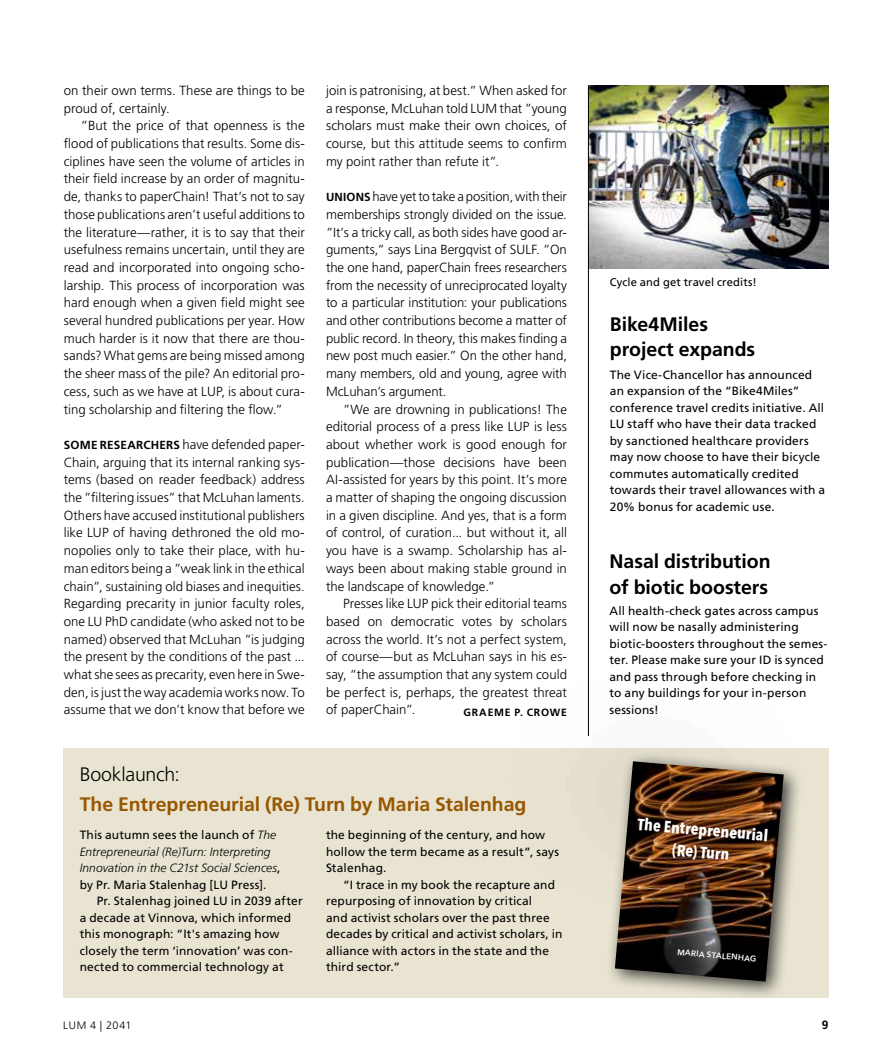
<style>
.page{position:relative;width:893px;height:1063px;background:#fff}
.page>*{position:absolute;margin:0;border:0;box-sizing:border-box;transform-origin:0 0}
.t1{font:700 19.5px/25.5px "Frutiger LT Std";color:#000}
.t2{font:700 19.5px "Frutiger LT Std";letter-spacing:-.005em;color:#985700}
.t3{font:300 19.5px "Frutiger LT Std";letter-spacing:-.01em;color:#000}
.t4{font:700 16.35px/22.4px "Avenir Next Condensed";color:#fff;text-align:center}
.t5{font:300 13.2px/17.7px "Frutiger LT Std";letter-spacing:.005em;color:#000;text-align:justify}
.t6{font:12px/16.5px "Frutiger LT Std";letter-spacing:.01em;color:#000}
.t7{font:italic 300 12px/16.5px "Frutiger LT Std";letter-spacing:.005em;color:#000}
.t8{font:700 12px "Frutiger LT Std";color:#000}
.t9{font:11.25px "Frutiger LT Std";letter-spacing:.01em;color:#000}
.t10{font:300 10.8px "Frutiger LT Std";letter-spacing:.055em;color:#000}
.t11{font:700 10.5px "Frutiger LT Std";letter-spacing:.075em;color:#000}
.t12{font:600 8.1px "Avenir Next";color:#fff}
.s1{font-weight:700;font-size:11.7px}
.s2{font-weight:400;font-style:normal}
</style>
<div class="page">
<div style="left:64px;top:748px;width:765px;height:249px;background:#e9e4d2"></div>
<img style="left:589px;top:85px;width:239px;height:184px">
<div style="left:605px;top:751px;width:198px;height:250px;background:#000;opacity:.75"></div>
<img style="left:615px;top:908px;width:169px;height:74px">
<div style="left:510px;top:677px;width:293px;height:231px;background:#000;opacity:.75"></div>
<hr style="left:588px;top:85px;width:1px;height:651px;background:#000">
<p class="t5" style="left:64px;top:82px;width:242px">on their own terms. These are things to be proud of, certainly.</p>
<p class="t5" style="left:64px;top:117px;width:242px;text-indent:17px">”But the price of that openness is the flood of publications that results. Some dis&shy;ciplines have seen the volume of articles in their field increase by an order of magnitu&shy;de, thanks to paperChain! That’s not to say those publications aren’t useful additions to the literature—rather, it is to say that their usefulness remains uncertain, until they are read and incorporated into ongoing scho&shy;larship. This process of incorporation was hard enough when a given field might see several hundred publications per year. How much harder is it now that there are thou&shy;sands? What gems are being missed among the sheer mass of the pile? An editorial pro&shy;cess, such as we have at LUP, is about cura&shy;ting scholarship and filtering the flow.”</p>
<p class="t5" style="left:64px;top:436px;width:242px"><span class="s1">SOME RESEARCHERS</span> have defended paper-Chain, arguing that its internal ranking sys&shy;tems (based on reader feedback) address the ”filtering issues” that McLuhan laments.<br>Others have accused institutional publishers like LUP of having dethroned the old mo&shy;nopolies only to take their place, with hu&shy;man editors being a ”weak link in the ethical chain”, sustaining old biases and inequities.<br>Regarding precarity in junior faculty roles, one LU PhD candidate (who asked not to be named) observed that McLuhan ”is judging the present by the conditions of the past ... what she sees as precarity, even here in Swe&shy;den, is just the way academia works now. To assume that we don’t know that before we</p>
<p class="t5" style="left:326px;top:82px;width:242px">join is patronising, at best.” When asked for a response, McLuhan told LUM that ”young scholars must make their own choices, of course, but this attitude seems to confirm my point rather than refute it”.</p>
<p class="t5" style="left:326px;top:188px;width:242px"><span class="s1">UNIONS</span> have yet to take a position, with their memberships strongly divided on the issue. ”It’s a tricky call, as both sides have good ar&shy;guments,” says Lina Bergqvist of SULF. ”On the one hand, paperChain frees researchers from the necessity of unreciprocated loyalty to a particular institution: your publications and other contributions become a matter of public record. In theory, this makes finding a new post much easier.” On the other hand, many members, old and young, agree with McLuhan’s argument.</p>
<p class="t5" style="left:326px;top:400px;width:242px;text-indent:17px">”We are drowning in publications! The editorial process of a press like LUP is less about whether work is good enough for publication—those decisions have been AI-assisted for years by this point. It’s more a matter of shaping the ongoing discussion in a given discipline. And yes, that is a form of control, of curation... but without it, all you have is a swamp. Scholarship has al&shy;ways been about making stable ground in the landscape of knowledge.”</p>
<p class="t5" style="left:326px;top:595px;width:242px;text-indent:17px">Presses like LUP pick their editorial teams based on democratic votes by scholars across the world. It’s not a perfect system, of course—but as McLuhan says in his es&shy;say, “the assumption that any system could be perfect is, perhaps, the greatest threat of paperChain”.</p>
<p class="t11" style="left:463px;top:706px;width:105px">GRAEME P. CROWE</p>
<p class="t3" style="left:80px;top:763px;width:102px">Booklaunch:</p>
<h3 class="t2" style="left:80px;top:793px;width:448px">The Entrepreneurial (Re) Turn by Maria Stalenhag</h3>
<p class="t7" style="left:80px;top:827px;width:202px"><span class="s2">This autumn sees the launch of</span> The Entrepreneurial (Re)Turn: Interpreting Innovation in the C21st Social Sciences<span class="s2">, by Pr. Maria Stalenhag [LU Press].</span></p>
<p class="t6" style="left:80px;top:893px;width:224px;text-indent:17px">Pr. Stalenhag joined LU in 2039 after a decade at Vinnova, which informed this monograph: “It's amazing how closely the term ‘innovation’ was con&shy;nected to commercial technology at</p>
<p class="t6" style="left:326px;top:827px;width:235px">the beginning of the century, and how hollow the term became as a result”, says<br>Stalenhag.</p>
<p class="t6" style="left:326px;top:876px;width:238px;text-indent:17px">“I trace in my book the recapture and repurposing of innovation by critical<br>and activist scholars over the past three decades by critical and activist scholars, in alliance with actors in the state and the third sector.”</p>
<p class="t9" style="left:610px;top:275px;width:148px">Cycle and get travel credits!</p>
<h3 class="t1" style="left:610px;top:311px;width:147px">Bike4Miles project expands</h3>
<p class="t6" style="left:610px;top:366px;width:217px">The Vice-Chancellor has announced an expansion of the “Bike4Miles” conference travel credits initiative. All LU staff who have their data tracked by sanctioned health care providers may now choose to have their bicycle commutes automatically credited towards their travel allowances with a 20% bonus for academic use.</p>
<h3 class="t1" style="left:609px;top:549px;width:163px">Nasal distribution of biotic boosters</h3>
<p class="t6" style="left:609px;top:603px;width:220px">All health-check gates across campus will now be nasally administering biotic-boosters throughout the semes&shy;ter. Please make sure your ID is synced and pass through before checking in to any buildings for your in-person sessions!</p>
<p class="t4" style="left:639px;top:813px;width:133px;rotate:5deg">The Entrepreneurial (Re) Turn</p>
<p class="t12" style="left:678px;top:945px;width:81px;rotate:5deg">MARIA STALENHAG</p>
<p class="t10" style="left:63px;top:1019px;width:70px">LUM 4 | 2041</p>
<p class="t8" style="left:822px;top:1018px;width:8px">9</p>
</div>
